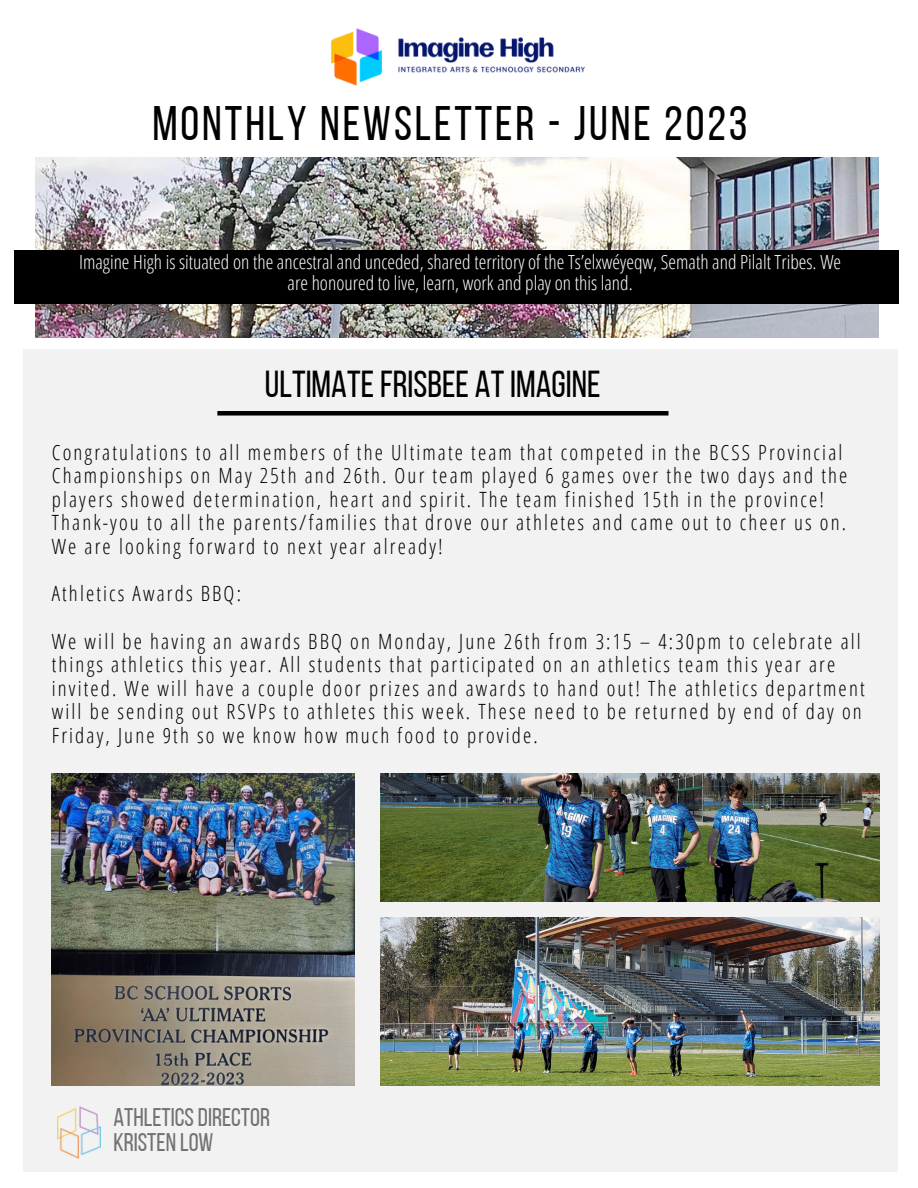
<style>
.page{position:relative;width:918px;height:1188px;background:#fff}
.page>*{position:absolute;margin:0;border:0;box-sizing:border-box;transform-origin:0 0}
.t1{font:48.3px "Bebas Neue";letter-spacing:.06em;color:#000}
.t2{font:37.5px "Bebas Neue";color:#000}
.t3{font:25.5px "Bebas Neue";color:#737373}
.t4{font:300 21px/23.7px "Open Sans Condensed";letter-spacing:.1em;color:#000}
.t5{font:300 19.5px/20.2px "Open Sans Condensed";color:#fff;text-align:center}
</style>
<div class="page">
<div style="left:23px;top:349px;width:874px;height:822px;background:#f2f2f2"></div>
<img style="left:331px;top:28px;width:254px;height:58px">
<img style="left:36px;top:157px;width:842px;height:180px">
<div style="left:14px;top:250px;width:885px;height:53px;background:#000"></div>
<div style="left:217px;top:411px;width:451px;height:5px;background:#000"></div>
<img style="left:52px;top:773px;width:302px;height:313px">
<img style="left:381px;top:773px;width:498px;height:128px">
<img style="left:381px;top:917px;width:498px;height:169px">
<img style="left:58px;top:1106px;width:43px;height:53px">
<p class="t1" style="left:152px;top:104px;width:597px">MONTHLY NEWSLETTER - JUNE 2023</p>
<p class="t5" style="left:79px;top:252px;width:764px">Imagine High is situated on the ancestral and unceded, shared territory of the Ts’elxwéyeqw, Semath and Pilalt Tribes. We are honoured to live, learn, work and play on this land.</p>
<p class="t2" style="left:265px;top:369px;width:337px">ULTIMATEFRISBEE ATIMAGINE</p>
<p class="t4" style="left:52px;top:440px;width:797px">Congratulations to all members of the Ultimate team that competed in the BCSS Provincial Championships on May 25th and 26th. Our team played 6 games over the two days and the players showed determination, heart and spirit. The team finished 15th in the province!<br>Thank-you to all the parents/families that drove our athletes and came out to cheer us on.<br>We are looking forward to next year already!</p>
<p class="t4" style="left:52px;top:581px;width:191px">Athletics Awards BBQ:</p>
<p class="t4" style="left:52px;top:629px;width:814px">We will be having an awards BBQ on Monday, June 26th from 3:15 – 4:30pm to celebrate all things athletics this year. All students that participated on an athletics team this year are invited. We will have a couple door prizes and awards to hand out! The athletics department will be sending out RSVPs to athletes this week. These need to be returned by end of day on Friday, June 9th so we know how much food to provide.</p>
<p class="t3" style="left:113px;top:1107px;width:158px">ATHLETICSDIRECTOR</p>
<p class="t3" style="left:113px;top:1132px;width:102px">KRISTEN LOW</p>
</div>
